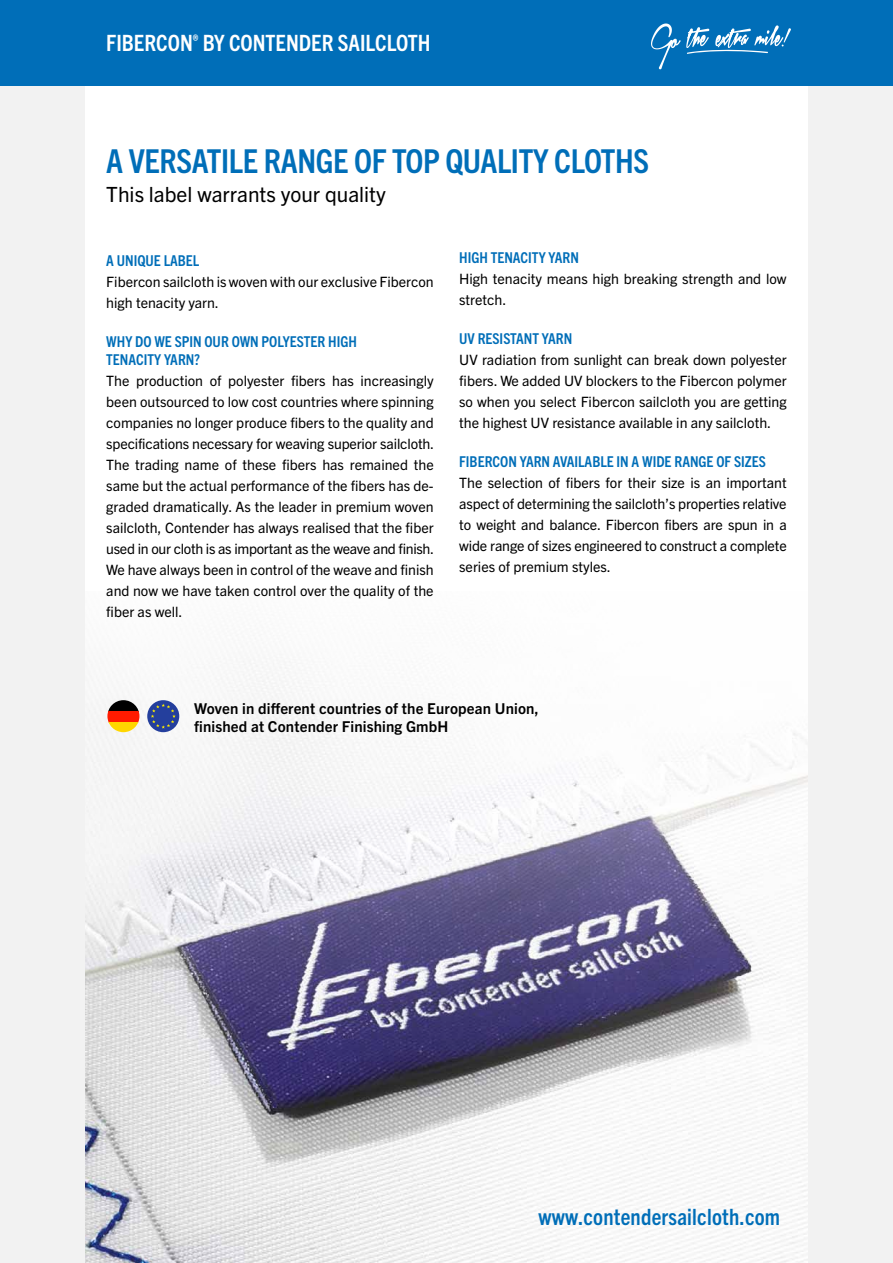
<style>
.page{position:relative;width:893px;height:1263px;background:#f2f2f2}
.page>*{position:absolute;margin:0;border:0;box-sizing:border-box;transform-origin:0 0}
.t1{font:700 condensed 33px "Trade Gothic Next LT Pro";letter-spacing:-.01em;color:#006eb8}
.t2{font:700 condensed 22.5px "Trade Gothic Next LT Pro";color:#fff}
.t3{font:700 condensed 22.5px "Trade Gothic Next LT Pro";letter-spacing:.01em;color:#006eb8}
.t4{font:21px "Trade Gothic Next LT Pro";color:#000}
.t5{font:700 condensed 15px/18px "Trade Gothic Next LT Pro";color:#006eb8}
.t6{font:700 15px/18px "Trade Gothic Next LT Pro";letter-spacing:.01em;color:#000}
.t7{font:14.25px/21px "Trade Gothic Next LT Pro";color:#000;text-align:justify}
</style>
<div class="page">
<div style="left:85px;top:0;width:723px;height:1263px;background:#fff"></div>
<div style="left:0;top:0;width:893px;height:85px;background:#006eb8"></div>
<img style="left:85px;top:661px;width:723px;height:602px">
<svg style="left:107px;top:700px;width:32px;height:11px"></svg>
<div style="left:107px;top:711px;width:32px;height:11px;background:#ff1b00"></div>
<svg style="left:107px;top:722px;width:32px;height:10px"></svg>
<svg style="left:147px;top:700px;width:32px;height:32px"></svg>
<svg style="left:151px;top:704px;width:25px;height:24px"></svg>
<svg style="left:651px;top:24px;width:140px;height:45px"></svg>
<h2 class="t2" style="left:106px;top:28px;width:326px">FIBERCON<sup>®</sup> BY CONTENDER SAILCLOTH</h2>
<h1 class="t1" style="left:106px;top:139px;width:544px">A VERSATILE RANGE OF TOP QUALITY CLOTHS</h1>
<h3 class="t4" style="left:106px;top:179px;width:281px">This label warrants your quality</h3>
<p class="t5" style="left:106px;top:251px;width:95px">A UNIQUE LABEL</p>
<p class="t7" style="left:106px;top:270px;width:329px">Fibercon sailcloth is woven with our exclusive Fibercon high tenacity yarn.</p>
<p class="t5" style="left:106px;top:332px;width:252px">WHY DO WE SPIN OUR OWN POLYESTER HIGH<br>TENACITY YARN?</p>
<p class="t7" style="left:106px;top:369px;width:329px">The production of polyester fibers has increasingly been outsourced to low cost countries where spinning companies no longer produce fibers to the quality and specifications necessary for weaving superior sailcloth.<br>The trading name of these fibers has remained the same but the actual performance of the fibers has de&shy;graded dramatically. As the leader in premium woven sailcloth, Contender has always realised that the fiber used in our cloth is as important as the weave and finish.<br>We have always been in control of the weave and finish and now we have taken control over the quality of the fiber as well.</p>
<p class="t5" style="left:459px;top:248px;width:121px">HIGH TENACITY YARN</p>
<p class="t7" style="left:459px;top:267px;width:329px">High tenacity means high breaking strength and low stretch.</p>
<p class="t5" style="left:459px;top:329px;width:115px">UV RESISTANT YARN</p>
<p class="t7" style="left:459px;top:348px;width:329px">UV radiation from sunlight can break down polyester fibers. We added UV blockers to the Fibercon polymer so when you select Fibercon sailcloth you are getting the highest UV resistance available in any sailcloth.</p>
<p class="t5" style="left:459px;top:452px;width:308px">FIBERCON YARN AVAILABLE IN A WIDE RANGE OF SIZES</p>
<p class="t7" style="left:459px;top:471px;width:329px">The selection of fibers for their size is an important aspect of determining the sailcloth’s properties relative to weight and balance. Fibercon fibers are spun in a wide range of sizes engineered to construct a complete series of premium styles.</p>
<p class="t6" style="left:194px;top:699px;width:346px">Woven in different countries of the European Union, finished at Contender Finishing GmbH</p>
<h2 class="t3" style="left:538px;top:1201px;width:243px">www.contendersailcloth.com</h2>
</div>
